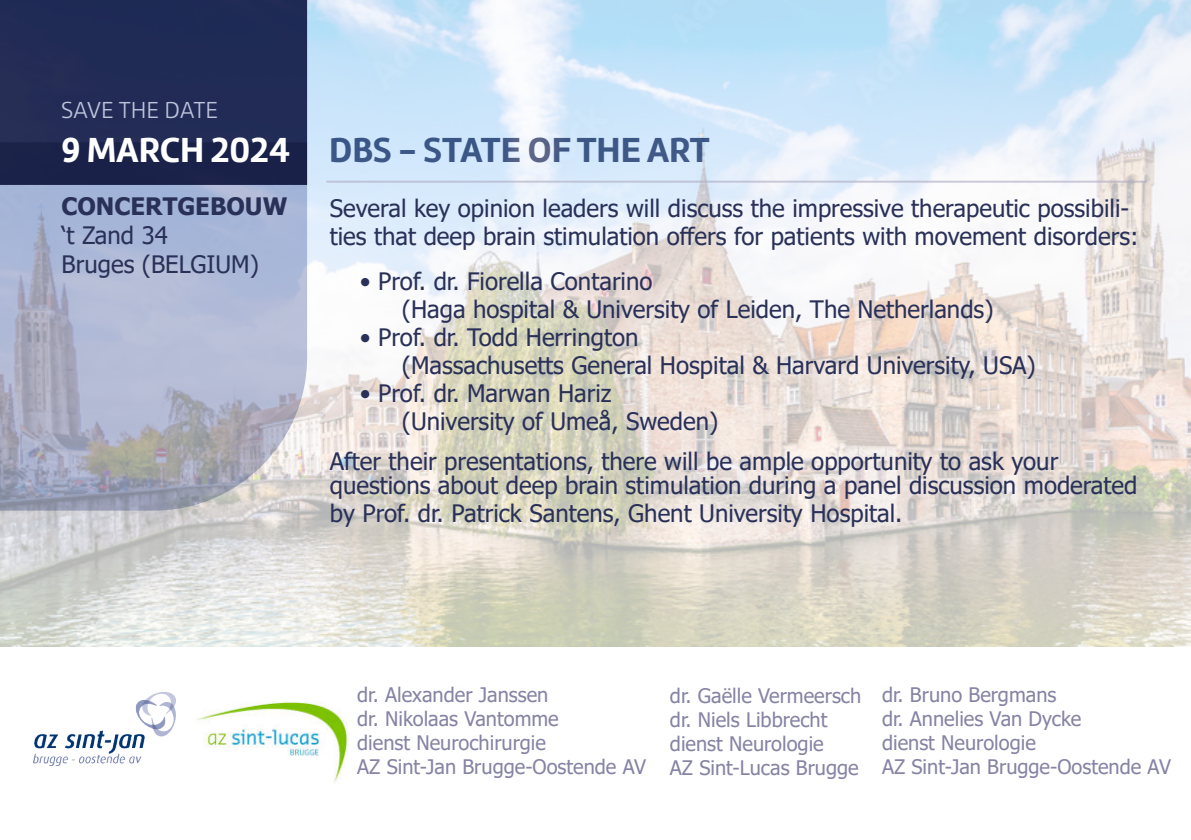
<style>
.page{position:relative;width:1191px;height:840px;background:#fff}
.page>*{position:absolute;margin:0;border:0;box-sizing:border-box;transform-origin:0 0}
.t1{font:700 36px "Marine";color:#2a3158}
.t2{font:700 36px "Marine";color:#fff}
.t3{font:24px/28px "Tahoma";color:#2a3158}
.t4{font:700 24px "Tahoma";color:#2a3158}
.t5{font:300 24px "Marine";color:#bcc3db}
.t6{font:20px/24px "Tahoma";color:#8683a4}
</style>
<div class="page">
<img style="left:0;top:0;width:1191px;height:645px">
<div style="left:0;top:0;width:307px;height:142px;background:#212b55"></div>
<hr style="left:326px;top:180px;width:820px;height:2px;background:#afadc3">
<img style="left:33px;top:692px;width:143px;height:73px">
<svg style="left:0;top:142px;width:307px;height:368px;background:#9ca3bc"></svg>
<img style="left:196px;top:701px;width:152px;height:82px">
<p class="t5" style="left:61px;top:95px;width:159px">SAVE THE DATE</p>
<h1 class="t2" style="left:61px;top:128px;width:231px">9 MARCH 2024</h1>
<p class="t4" style="left:61px;top:193px;width:227px">CONCERTGEBOUW</p>
<p class="t3" style="left:61px;top:223px;width:199px;line-height:28.8px">‘t Zand 34<br>Bruges (BELGIUM)</p>
<h1 class="t1" style="left:329px;top:128px;width:382px">DBS - STATE OF THE ART</h1>
<p class="t3" style="left:330px;top:197px;width:810px">Several key opinion leaders will discuss the impressive therapeutic possibili&shy;ties that deep brain stimulation offers for patients with movement disorders:</p>
<p class="t3" style="left:402px;top:268px;width:593px;text-indent:-42px">• Prof. dr. Fiorella Contarino<br>(Haga hospital &amp; University of Leiden, The Netherlands)</p>
<p class="t3" style="left:402px;top:324px;width:635px;text-indent:-42px">• Prof. dr. Todd Herrington<br>(Massachusetts General Hospital &amp; Harvard University, USA)</p>
<p class="t3" style="left:402px;top:380px;width:318px;text-indent:-42px">• Prof. dr. Marwan Hariz (University of Umeå, Sweden)</p>
<p class="t3" style="left:330px;top:450px;width:809px;line-height:24px">After their presentations, there will be ample opportunity to ask your questions about deep brain stimulation during a panel discussion moderated</p>
<p class="t3" style="left:330px;top:500px;width:574px">by Prof. dr. Patrick Santens, Ghent University Hospital.</p>
<p class="t6" style="left:357px;top:683px;width:290px">dr. Alexander Janssen<br>dr. Nikolaas Vantomme<br>dienst Neurochirurgie<br>AZ Sint-Jan Brugge-Oostende AV</p>
<p class="t6" style="left:670px;top:684px;width:193px">dr. Gaëlle Vermeersch dr. Niels Libbrecht dienst Neurologie<br>AZ Sint-Lucas Brugge</p>
<p class="t6" style="left:882px;top:683px;width:290px">dr. Bruno Bergmans<br>dr. Annelies Van Dycke<br>dienst Neurologie<br>AZ Sint-Jan Brugge-Oostende AV</p>
</div>
